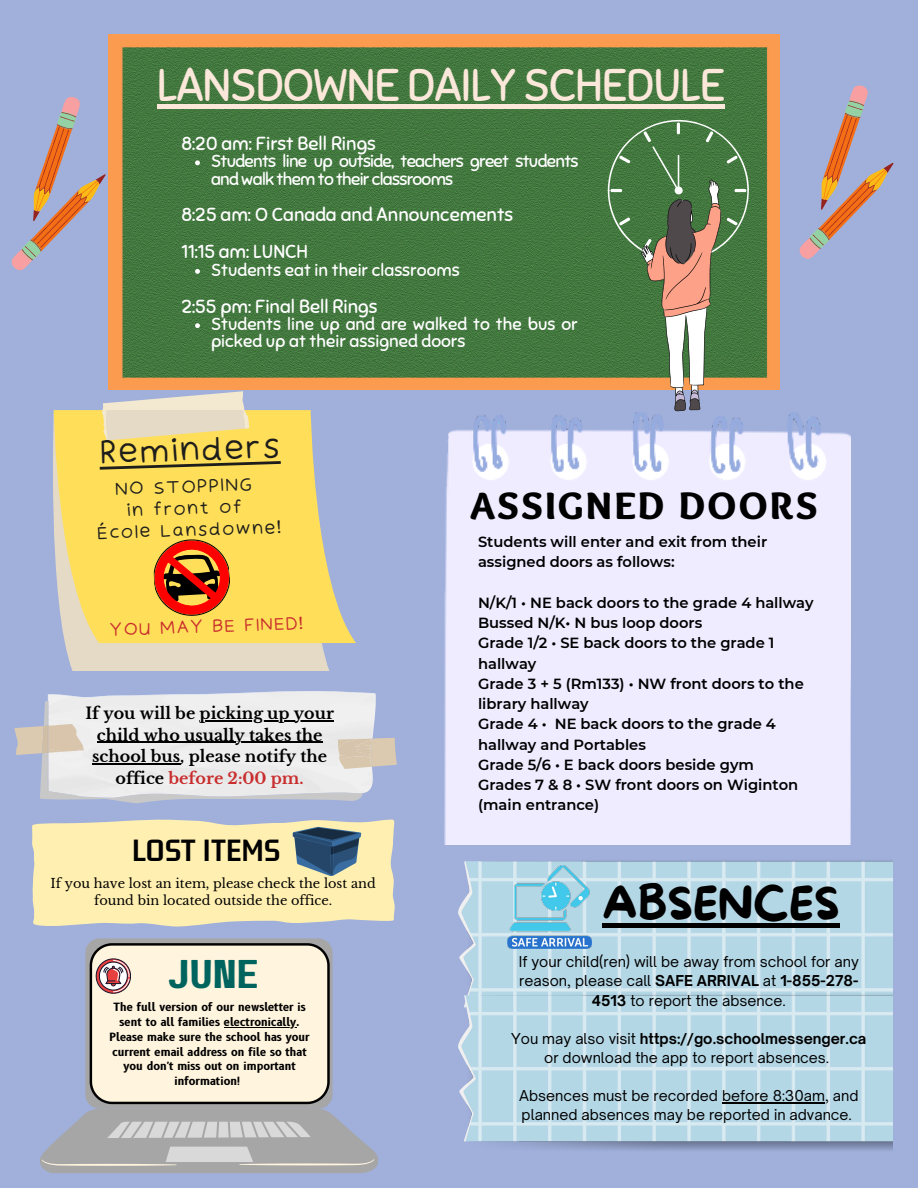
<style>
.page{position:relative;width:918px;height:1188px;background:#a0b0db}
.page>*{position:absolute;margin:0;border:0;box-sizing:border-box;transform-origin:0 0}
.t1{font:45.75px "Sniglet";letter-spacing:-.025em;color:#fbe8da}
.t2{font:44.1px "More Sugar";color:#000}
.t3{font:40.05px "Paalalabas Display Wide BETA";color:#00645e}
.t4{font:900 39.75px "Sukar";letter-spacing:.06em;color:#000}
.t5{font:700 34.2px "Gemunu Libre";color:#000}
.t6{font:31.65px "Irene Florentina";color:#1d1d1b}
.t7{font:18.9px "Sniglet";color:#fff}
.t8{font:17.4px/17.4px "Sniglet";color:#fff}
.t9{font:17.4px/17.4px "Sniglet";letter-spacing:-.04em;color:#fff}
.t10{font:17.4px/21.6px "Irene Florentina";color:#1d1d1b;text-align:center}
.t11{font:16.95px "Irene Florentina";color:#c92d2d}
.t12{font:700 15.9px/21.3px "Libre Baskerville";color:#000;text-align:center}
.t13{font:600 14.7px/20.2px "Montserrat";color:#000}
.t14{font:14.4px/19.2px "Open Sauce One";color:#000;text-align:center}
.t15{font:12.9px/17.2px "Libre Baskerville";color:#000;text-align:center}
.t16{font:700 11.1px/14.9px "B612";color:#000;text-align:center}
.s1{color:#c92d2d}
.s2{font-weight:700}
</style>
<div class="page">
<img style="left:109px;top:34px;width:670px;height:356px">
<img style="left:458px;top:860px;width:434px;height:134px">
<img style="left:458px;top:994px;width:434px;height:156px">
<svg style="left:14px;top:691px;width:383px;height:112px"></svg>
<img style="left:508px;top:863px;width:84px;height:86px">
<img style="left:444px;top:412px;width:406px;height:432px">
<div style="left:85px;top:938px;width:248px;height:171px;background:#a6a6a6;border-radius:14px"></div>
<svg style="left:40px;top:943px;width:338px;height:230px"></svg>
<svg style="left:53px;top:410px;width:276px;height:261px;fill:#e5dac5"></svg>
<svg style="left:54px;top:410px;width:302px;height:233px;fill:#ffde59"></svg>
<svg style="left:102px;top:391px;width:147px;height:49px"></svg>
<svg style="left:151px;top:537px;width:82px;height:81px"></svg>
<svg style="left:100px;top:461px;width:181px;height:9px"></svg>
<svg style="left:32px;top:819px;width:363px;height:108px"></svg>
<svg style="left:11px;top:92px;width:125px;height:182px"></svg>
<hr style="left:722px;top:1102px;width:103px;height:1px;background:#000">
<hr style="left:602px;top:923px;width:238px;height:4px;background:#000">
<div style="left:157px;top:104px;width:567px;height:5px;background:#fbe8da"></div>
<svg style="left:195px;top:160px;width:5px;height:5px"></svg>
<svg style="left:195px;top:269px;width:5px;height:5px"></svg>
<svg style="left:195px;top:323px;width:5px;height:5px"></svg>
<hr style="left:200px;top:721px;width:134px;height:1px;background:#000">
<hr style="left:97px;top:742px;width:226px;height:1px;background:#000">
<hr style="left:92px;top:763px;width:88px;height:1px;background:#000">
<hr style="left:224px;top:1027px;width:72px;height:1px;background:#000">
<svg style="left:608px;top:80px;width:286px;height:331px"></svg>
<p class="t1" style="left:157px;top:57px;width:570px">LANSDOWNE DAILY SCHEDULE</p>
<h5 class="t7" style="left:182px;top:132px;width:196px">8:20 am: First Bell Rings</h5>
<h6 class="t9" style="left:211px;top:153px;width:369px">Students line up outside, teachers greet students and walk them to their classrooms</h6>
<p class="t7" style="left:182px;top:203px;width:333px">8:25 am: O Canada and Announcements</p>
<p class="t7" style="left:182px;top:240px;width:128px">11:15 am: LUNCH</p>
<p class="t8" style="left:211px;top:261px;width:250px">Students eat in their classrooms</p>
<h2 class="t7" style="left:182px;top:294px;width:197px">2:55 pm: Final Bell Rings</h2>
<p class="t8" style="left:211px;top:316px;width:368px">Students line up and are walked to the bus or picked up at their assigned doors</p>
<h6 class="t6" style="left:99px;top:433px;width:183px;rotate:-2deg">Reminders</h6>
<h6 class="t10" style="left:114px;top:478px;width:140px;rotate:-2deg">NO STOPPING in front of</h6>
<p class="t10" style="left:96px;top:522px;width:187px;rotate:-2deg">École Lansdowne!</p>
<h6 class="t11" style="left:109px;top:619px;width:196px;rotate:-2deg">YOU MAY BE FINED!</h6>
<p class="t12" style="left:85px;top:703px;width:250px">If you will be picking up your</p>
<p class="t12" style="left:92px;top:725px;width:237px">child who usually takes the school bus, please notify the office <span class="s1">before 2:00 pm.</span></p>
<p class="t5" style="left:132px;top:833px;width:150px">LOST ITEMS</p>
<p class="t15" style="left:51px;top:875px;width:327px">If you have lost an item, please check the lost and found bin located outside the office.</p>
<p class="t3" style="left:167px;top:958px;width:93px">JUNE</p>
<p class="t16" style="left:113px;top:1000px;width:194px">The full version of our newsletter is sent to all families electronically.</p>
<p class="t16" style="left:110px;top:1029px;width:202px">Please make sure the school has your current email address on file so that you don't miss out on important information!</p>
<p class="t4" style="left:470px;top:483px;width:348px">ASSIGNED DOORS</p>
<p class="t13" style="left:478px;top:532px;width:291px">Students will enter and exit from their assigned doors as follows:</p>
<p class="t13" style="left:478px;top:592px;width:337px">N/K/1 • NE back doors to the grade 4 hallway</p>
<p class="t13" style="left:478px;top:613px;width:226px">Bussed N/K• N bus loop doors</p>
<h4 class="t13" style="left:478px;top:633px;width:298px">Grade 1/2 • SE back doors to the grade 1 hallway</h4>
<p class="t13" style="left:478px;top:673px;width:327px">Grade 3 + 5 (Rm133) • NW front doors to the library hallway</p>
<p class="t13" style="left:478px;top:714px;width:299px">Grade 4 • NE back doors to the grade 4 hallway and Portables</p>
<p class="t13" style="left:478px;top:754px;width:277px">Grade 5/6 • E back doors beside gym</p>
<h1 class="t13" style="left:478px;top:775px;width:322px">Grades 7 &amp; 8 • SW front doors on Wiginton (main entrance)</h1>
<p class="t2" style="left:602px;top:879px;width:239px">ABSENCES</p>
<p class="t14" style="left:519px;top:952px;width:342px">If your child(ren) will be away from school for any reason, please call <span class="s2">SAFE ARRIVAL</span> at <span class="s2">1-855-278-<br>4513</span> to report the absence.</p>
<p class="t14" style="left:511px;top:1029px;width:357px">You may also visit <span class="s2">https://go.schoolmessenger.ca </span>or download the app to report absences.</p>
<p class="t14" style="left:519px;top:1086px;width:341px;text-align:left">Absences must be recorded before 8:30am, and planned absences may be reported in advance.</p>
</div>
